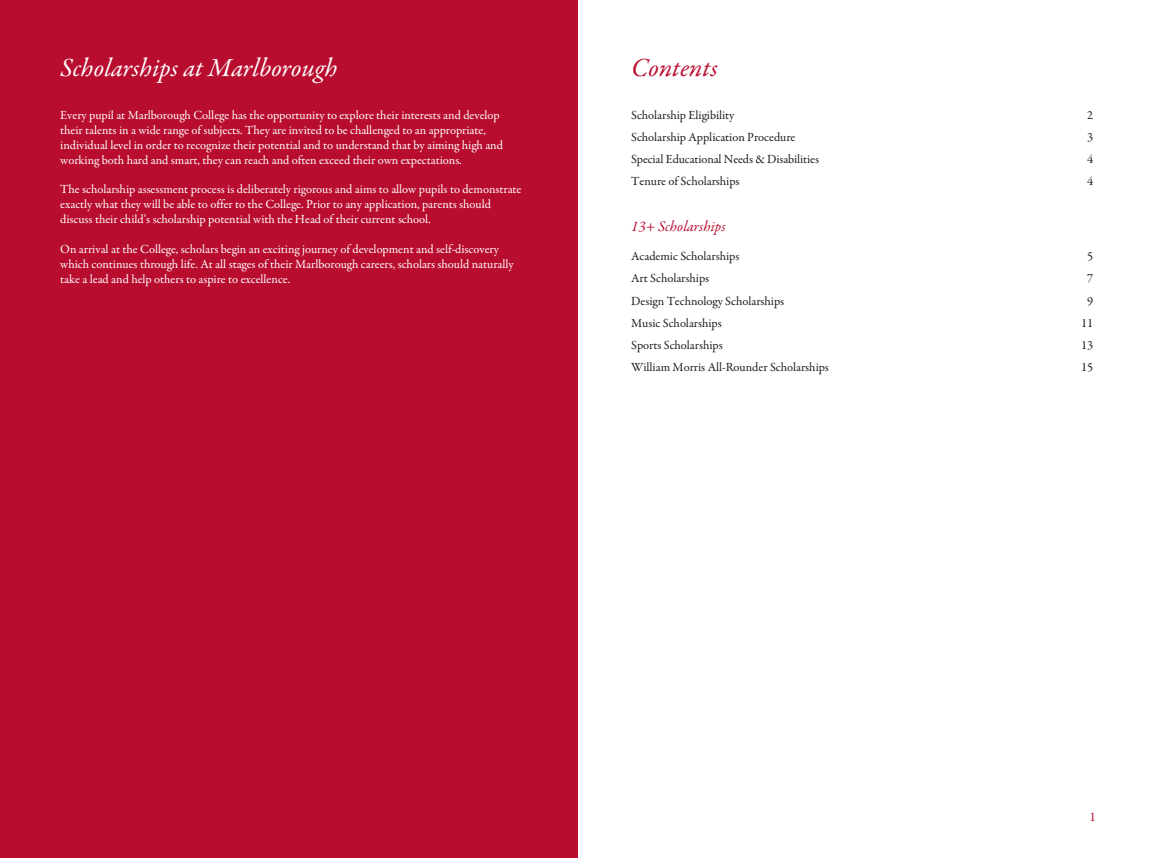
<style>
.page{position:relative;width:1156px;height:858px;background:#fff}
.page>*{position:absolute;margin:0;border:0;box-sizing:border-box;transform-origin:0 0}
.t1{font:italic 26.25px "Garamond Premr Pro";color:#fff}
.t2{font:italic 26.25px "Garamond Premr Pro";color:#b90d2f}
.t3{font:italic 15px "Garamond Premr Pro";color:#b90d2f}
.t4{font:13.12px "Garamond Premr Pro";color:#b90d2f}
.t5{font:12.5px/15px "Garamond Premr Pro";letter-spacing:-.005em;color:#fff}
.t6{font:12.5px "Garamond Premr Pro";letter-spacing:-.005em;color:#1d1d1b}
</style>
<div class="page">
<div style="left:0;top:0;width:578px;height:857px;background:#b90d2f"></div>
<h1 class="t1" style="left:60px;top:51px;width:279px">Scholarships at Marlborough</h1>
<p class="t5" style="left:60px;top:108px;width:444px">Every pupil at Marlborough College has the opportunity to explore their interests and develop their talents in a wide range of subjects. They are invited to be challenged to an appropriate, individual level in order to recognize their potential and to understand that by aiming high and working both hard and smart, they can reach and often exceed their own expectations.</p>
<p class="t5" style="left:60px;top:182px;width:462px">The scholarship assessment process is deliberately rigorous and aims to allow pupils to demonstrate exactly what they will be able to offer to the College. Prior to any application, parents should discuss their child’s scholarship potential with the Head of their current school.</p>
<p class="t5" style="left:60px;top:241px;width:455px">On arrival at the College, scholars begin an exciting journey of development and self-discovery which continues through life. At all stages of their Marlborough careers, scholars should naturally take a lead and help others to aspire to excellence.</p>
<h1 class="t2" style="left:631px;top:51px;width:88px">Contents</h1>
<p class="t6" style="left:631px;top:107px;width:105px">Scholarship Eligibility</p>
<p class="t6" style="left:1086px;top:107px;width:8px">2</p>
<p class="t6" style="left:631px;top:130px;width:166px">Scholarship Application Procedure</p>
<p class="t6" style="left:1086px;top:130px;width:8px">3</p>
<p class="t6" style="left:631px;top:152px;width:189px">Special Educational Needs &amp; Disabilities</p>
<p class="t6" style="left:1086px;top:152px;width:8px">4</p>
<p class="t6" style="left:631px;top:174px;width:110px">Tenure of Scholarships</p>
<p class="t6" style="left:1086px;top:174px;width:8px">4</p>
<p class="t3" style="left:631px;top:217px;width:96px">13+ Scholarships</p>
<p class="t6" style="left:631px;top:249px;width:110px">Academic Scholarships</p>
<p class="t6" style="left:1086px;top:249px;width:8px">5</p>
<p class="t6" style="left:631px;top:271px;width:79px">Art Scholarships</p>
<p class="t6" style="left:1086px;top:271px;width:8px">7</p>
<p class="t6" style="left:631px;top:293px;width:154px">Design Technology Scholarships</p>
<p class="t6" style="left:1086px;top:293px;width:8px">9</p>
<p class="t6" style="left:631px;top:315px;width:92px">Music Scholarships</p>
<p class="t6" style="left:1080px;top:315px;width:14px">11</p>
<p class="t6" style="left:631px;top:337px;width:93px">Sports Scholarships</p>
<p class="t6" style="left:1080px;top:337px;width:14px">13</p>
<p class="t6" style="left:631px;top:359px;width:199px">William Morris All-Rounder Scholarships</p>
<p class="t6" style="left:1080px;top:359px;width:14px">15</p>
<p class="t4" style="left:1089px;top:809px;width:8px">1</p>
</div>
